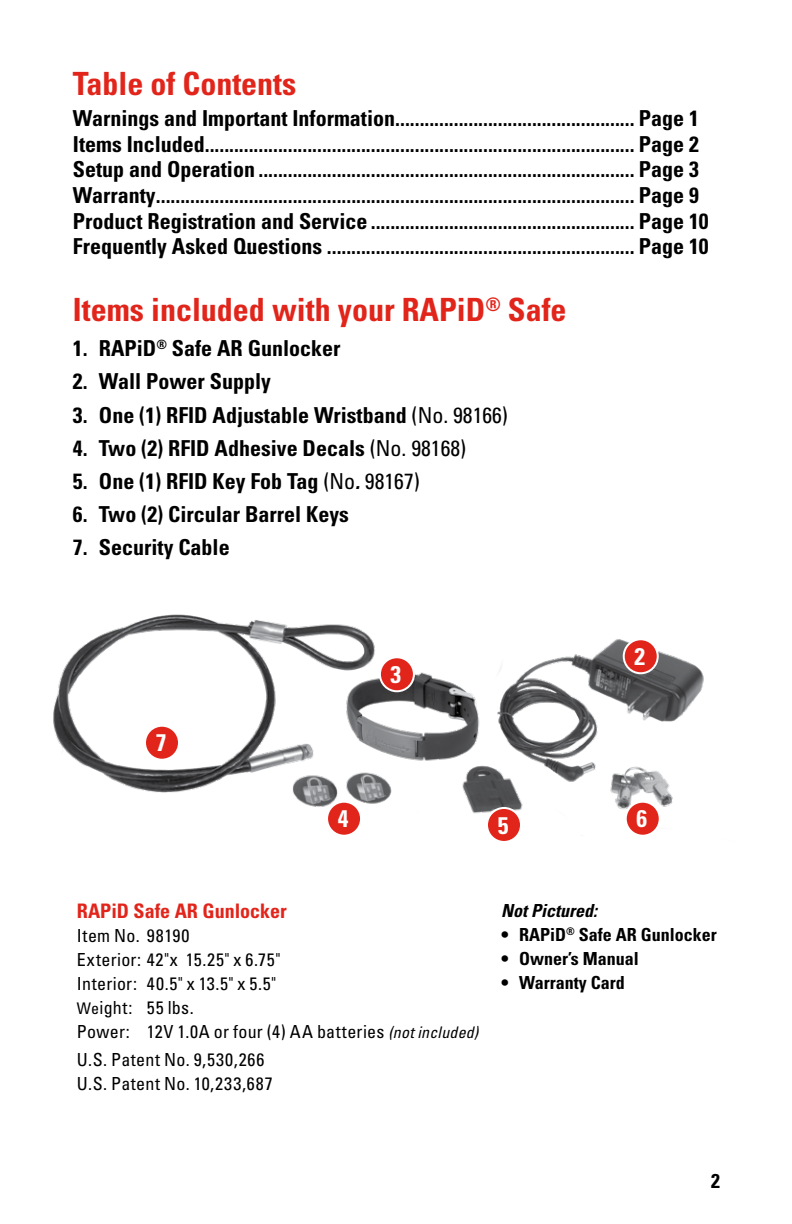
<style>
.page{position:relative;width:792px;height:1224px;background:#fff}
.page>*{position:absolute;margin:0;border:0;box-sizing:border-box;transform-origin:0 0}
.t1{font:700 condensed 32px "Univers LT Std";color:#e1251b}
.t2{font:700 condensed 24px "Univers LT Std";color:#fff}
.t3{font:700 condensed 22px/25.6px "Univers LT Std";color:#000}
.t4{font:700 condensed 20px "Univers LT Std";color:#e1251b}
.t5{font:700 condensed 20px "Univers LT Std";color:#000}
.t6{font:condensed 18px/24px "Univers LT Std";letter-spacing:.025em;color:#000}
.t7{font:700 condensed 18px "Univers LT Std";color:#000}
.t8{font:italic 700 condensed 18px "Univers LT Std";color:#000}
.s1{font-weight:400}
.s2{font-style:italic}
.s3{font-size:16px}
.s4{font-style:italic;font-size:16px}
</style>
<div class="page">
<img style="left:53px;top:614px;width:651px;height:200px">
<div style="left:624px;top:639px;width:34px;height:34px;background:#e1251b;border-radius:50%"></div>
<div style="left:623px;top:638px;width:36px;height:36px;border:2px solid #fff;border-radius:50%"></div>
<div style="left:327px;top:802px;width:34px;height:34px;background:#e1251b;border-radius:50%"></div>
<div style="left:326px;top:801px;width:36px;height:36px;border:2px solid #fff;border-radius:50%"></div>
<div style="left:487px;top:808px;width:34px;height:34px;background:#e1251b;border-radius:50%"></div>
<div style="left:486px;top:807px;width:36px;height:36px;border:2px solid #fff;border-radius:50%"></div>
<div style="left:626px;top:802px;width:34px;height:34px;background:#e1251b;border-radius:50%"></div>
<div style="left:625px;top:801px;width:36px;height:36px;border:2px solid #fff;border-radius:50%"></div>
<div style="left:145px;top:726px;width:34px;height:34px;background:#e1251b;border-radius:50%"></div>
<div style="left:144px;top:725px;width:36px;height:36px;border:2px solid #fff;border-radius:50%"></div>
<div style="left:380px;top:657px;width:34px;height:34px;background:#e1251b;border-radius:50%"></div>
<div style="left:379px;top:656px;width:36px;height:36px;border:2px solid #fff;border-radius:50%"></div>
<h1 class="t1" style="left:73px;top:64px;width:225px">Table of Contents</h1>
<p class="t3" style="left:73px;top:105px;width:637px">Warnings and Important Information................................................. Page 1<br>Items Included........................................................................................ Page 2<br>Setup and Operation ............................................................................. Page 3<br>Warranty.................................................................................................. Page 9<br>Product Registration and Service ...................................................... Page 10<br>Frequently Asked Questions ............................................................... Page 10</p>
<h1 class="t1" style="left:73px;top:290px;width:495px">Items included with your RAPiD<sup>®</sup> Safe</h1>
<p class="t3" style="left:73px;top:336px;width:269px">1. RAPiD<sup>®</sup> Safe AR Gunlocker</p>
<p class="t3" style="left:73px;top:369px;width:199px">2. Wall Power Supply</p>
<p class="t3" style="left:73px;top:402px;width:437px">3. One (1) RFID Adjustable Wristband <span class="s1">(No. 98166)</span></p>
<p class="t3" style="left:73px;top:435px;width:395px">4. Two (2) RFID Adhesive Decals <span class="s1">(No. 98168)</span></p>
<p class="t3" style="left:73px;top:468px;width:348px">5. One (1) RFID Key Fob Tag <span class="s1">(No</span><span class="s2">.</span> <span class="s1">98167)</span></p>
<p class="t3" style="left:73px;top:502px;width:278px">6. Two (2) Circular Barrel Keys</p>
<p class="t3" style="left:73px;top:535px;width:158px">7. Security Cable</p>
<p class="t2" style="left:156px;top:728px;width:12px">7</p>
<p class="t2" style="left:391px;top:660px;width:12px">3</p>
<p class="t2" style="left:634px;top:642px;width:12px">2</p>
<p class="t2" style="left:338px;top:804px;width:12px">4</p>
<p class="t2" style="left:498px;top:810px;width:12px">5</p>
<p class="t2" style="left:636px;top:804px;width:12px">6</p>
<p class="t4" style="left:77px;top:899px;width:212px">RAPiD Safe AR Gunlocker</p>
<p class="t6" style="left:77px;top:924px;width:403px">Item No. 98190<br>Exterior: 42"x 15.25" x 6.75"<br>Interior: 40.5" x 13.5" x 5.5"<br><span class="s3">We</span>ight: 55 lbs.<br>Power: 12V 1.0A or four (4) AA batteries <span class="s4">(not included)</span></p>
<p class="t6" style="left:77px;top:1047px;width:197px">U.S. Patent No. 9,530,266<br>U.S. Patent No. 10,233,687</p>
<p class="t8" style="left:501px;top:899px;width:98px">Not Pictured:</p>
<p class="t7" style="left:501px;top:923px;width:217px">• RAPiD<sup>®</sup> Safe AR Gunlocker</p>
<p class="t7" style="left:501px;top:947px;width:139px">• Owner’s Manual</p>
<p class="t7" style="left:501px;top:971px;width:125px">• Warranty Card</p>
<p class="t5" style="left:711px;top:1169px;width:10px">2</p>
</div>
